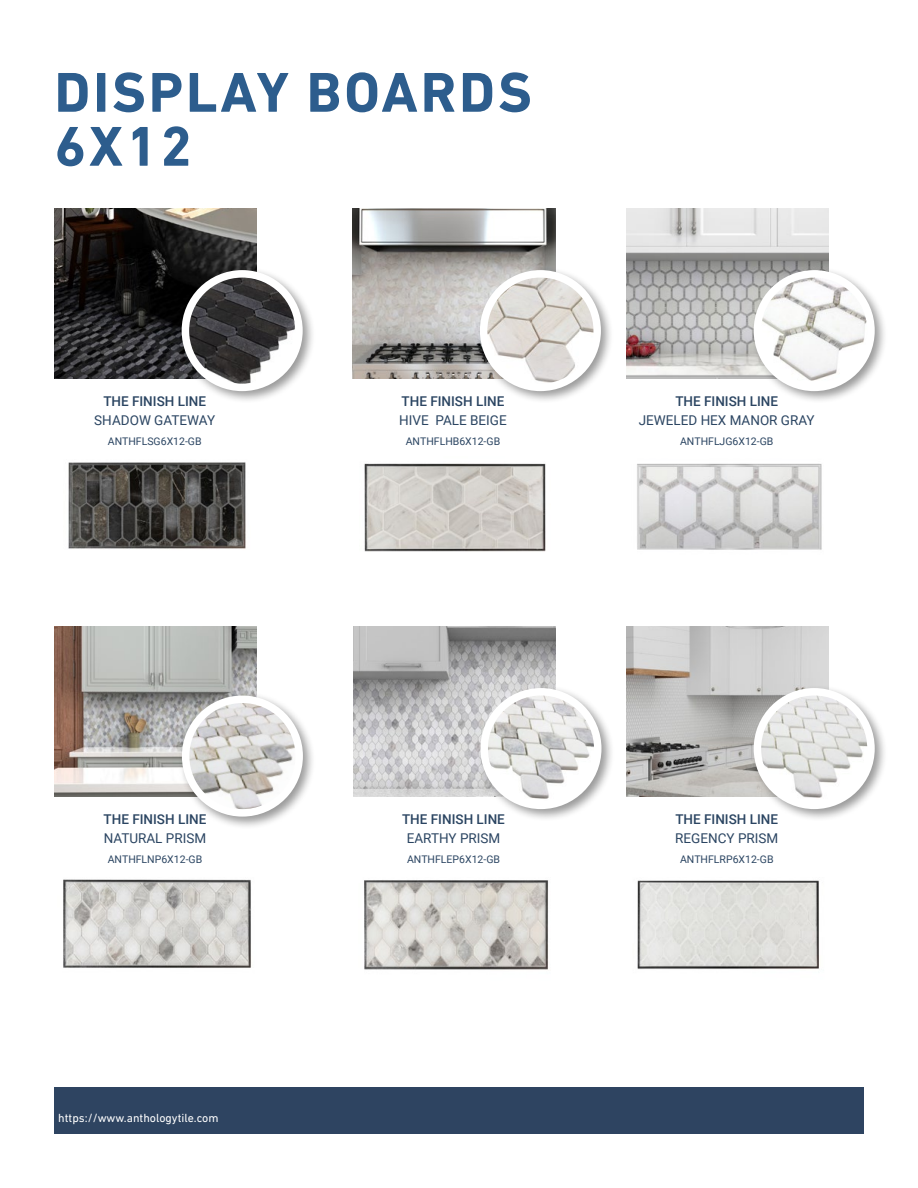
<style>
.page{position:relative;width:918px;height:1188px;background:#fff}
.page>*{position:absolute;margin:0;border:0;box-sizing:border-box;transform-origin:0 0}
.t1{font:700 57px/54px "DIN Next LT Pro";letter-spacing:.05em;color:#2d5d8d}
.t2{font:13.5px "Roboto";color:#2b4562}
.t3{font:500 13.5px "Roboto";color:#2b4562}
.t4{font:12px "DIN Next LT Pro";color:#fff}
.t5{font:10.5px "Roboto";color:#2b4562}
</style>
<div class="page">
<div style="left:54px;top:1088px;width:810px;height:46px;background:#2e4461"></div>
<img style="left:54px;top:208px;width:203px;height:170px">
<div style="left:178px;top:266px;width:138px;height:138px;background:#000;opacity:.4"></div>
<img style="left:185px;top:274px;width:111px;height:113px">
<div style="left:182px;top:270px;width:121px;height:121px;border:8px solid #fff;border-radius:50%"></div>
<img style="left:68px;top:462px;width:178px;height:87px">
<img style="left:352px;top:208px;width:203px;height:170px">
<div style="left:476px;top:266px;width:138px;height:138px;background:#000;opacity:.4"></div>
<img style="left:484px;top:274px;width:112px;height:112px">
<div style="left:480px;top:270px;width:121px;height:121px;border:8px solid #fff;border-radius:50%"></div>
<img style="left:364px;top:463px;width:182px;height:89px">
<img style="left:54px;top:626px;width:203px;height:170px">
<div style="left:178px;top:692px;width:138px;height:138px;background:#000;opacity:.4"></div>
<img style="left:186px;top:699px;width:113px;height:114px">
<div style="left:182px;top:696px;width:121px;height:121px;border:8px solid #fff;border-radius:50%"></div>
<img style="left:63px;top:879px;width:188px;height:89px">
<img style="left:353px;top:626px;width:203px;height:170px">
<div style="left:477px;top:684px;width:138px;height:138px;background:#000;opacity:.4"></div>
<img style="left:484px;top:692px;width:113px;height:112px">
<div style="left:480px;top:688px;width:121px;height:121px;border:8px solid #fff;border-radius:50%"></div>
<img style="left:364px;top:880px;width:185px;height:90px">
<img style="left:626px;top:208px;width:203px;height:170px">
<div style="left:750px;top:266px;width:138px;height:138px;background:#000;opacity:.4"></div>
<img style="left:757px;top:274px;width:113px;height:112px">
<div style="left:754px;top:270px;width:121px;height:121px;border:8px solid #fff;border-radius:50%"></div>
<img style="left:637px;top:463px;width:185px;height:87px">
<img style="left:626px;top:626px;width:203px;height:170px">
<div style="left:750px;top:684px;width:138px;height:138px;background:#000;opacity:.4"></div>
<img style="left:757px;top:692px;width:113px;height:112px">
<div style="left:754px;top:688px;width:121px;height:121px;border:8px solid #fff;border-radius:50%"></div>
<img style="left:637px;top:880px;width:182px;height:89px">
<h1 class="t1" style="left:55px;top:65px;width:479px">DISPLAY BOARDS<br>6X12</h1>
<p class="t3" style="left:103px;top:392px;width:104px">THE FINISH LINE</p>
<p class="t2" style="left:94px;top:411px;width:122px">SHADOW GATEWAY</p>
<p class="t5" style="left:108px;top:434px;width:95px">ANTHFLSG6X12-GB</p>
<p class="t3" style="left:402px;top:392px;width:104px">THE FINISH LINE</p>
<p class="t2" style="left:399px;top:411px;width:109px">HIVE PALE BEIGE</p>
<p class="t5" style="left:406px;top:434px;width:96px">ANTHFLHB6X12-GB</p>
<p class="t3" style="left:675px;top:392px;width:104px">THE FINISH LINE</p>
<p class="t2" style="left:639px;top:411px;width:177px">JEWELED HEX MANOR GRAY</p>
<p class="t5" style="left:680px;top:434px;width:95px">ANTHFLJG6X12-GB</p>
<p class="t3" style="left:104px;top:810px;width:104px">THE FINISH LINE</p>
<p class="t2" style="left:104px;top:829px;width:104px">NATURAL PRISM</p>
<p class="t5" style="left:108px;top:852px;width:96px">ANTHFLNP6X12-GB</p>
<p class="t4" style="left:58px;top:1111px;width:162px">https://www.anthologytile.com</p>
<p class="t3" style="left:402px;top:810px;width:104px">THE FINISH LINE</p>
<p class="t2" style="left:407px;top:829px;width:95px">EARTHY PRISM</p>
<p class="t5" style="left:407px;top:852px;width:95px">ANTHFLEP6X12-GB</p>
<p class="t3" style="left:675px;top:810px;width:104px">THE FINISH LINE</p>
<p class="t2" style="left:675px;top:829px;width:105px">REGENCY PRISM</p>
<p class="t5" style="left:680px;top:852px;width:95px">ANTHFLRP6X12-GB</p>
</div>
